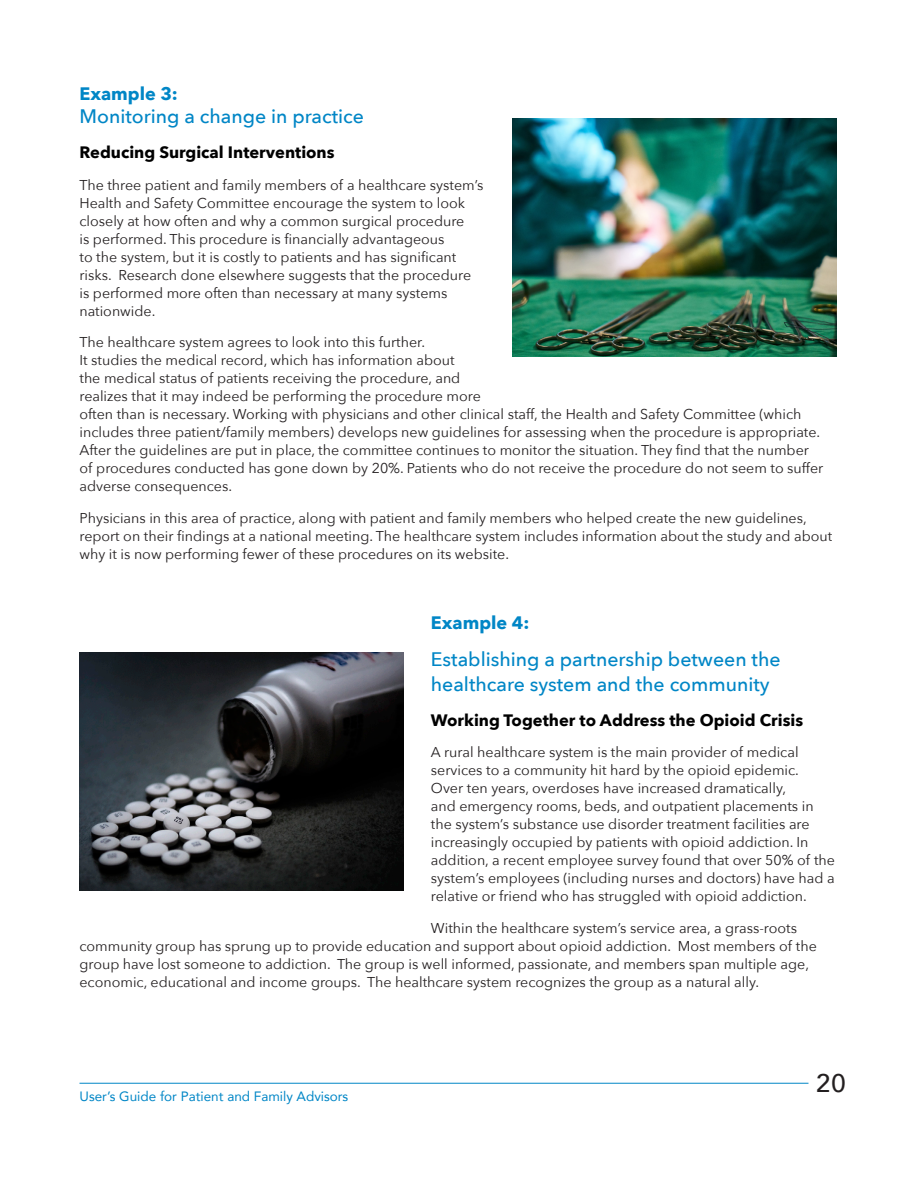
<style>
.page{position:relative;width:918px;height:1188px;background:#fff}
.page>*{position:absolute;margin:0;border:0;box-sizing:border-box;transform-origin:0 0}
.t1{font:500 25.5px "Avenir";color:#231f20}
.t2{font:500 19.5px/25.2px "Avenir Next";color:#0086c6}
.t3{font:700 18px "Avenir Next";color:#0086c6}
.t4{font:700 16.5px "Avenir Next";color:#000}
.t5{font:14.25px/18px "Avenir Next";color:#231f20}
.t6{font:13.5px "Avenir";color:#0086c6}
</style>
<div class="page">
<hr style="left:80px;top:1083px;width:728px;height:1px;background:#0086c6">
<img style="left:80px;top:652px;width:324px;height:239px">
<img style="left:513px;top:118px;width:324px;height:239px">
<p class="t3" style="left:80px;top:78px;width:100px">Example 3:</p>
<p class="t2" style="left:80px;top:103px;width:286px">Monitoring a change in practice</p>
<p class="t4" style="left:80px;top:138px;width:257px">Reducing Surgical Interventions</p>
<p class="t5" style="left:80px;top:175px;width:406px">The three patient and family members of a healthcare system’s Health and Safety Committee encourage the system to look closely at how often and why a common surgical procedure<br>is performed. This procedure is financially advantageous<br>to the system, but it is costly to patients and has significant risks. Research done elsewhere suggests that the procedure is performed more often than necessary at many systems nationwide.</p>
<p class="t5" style="left:80px;top:332px;width:745px">The healthcare system agrees to look into this further.<br>It studies the medical record, which has information about<br>the medical status of patients receiving the procedure, and<br>realizes that it may indeed be performing the procedure more<br>often than is necessary. Working with physicians and other clinical staff, the Health and Safety Committee (which includes three patient/family members) develops new guidelines for assessing when the procedure is appropriate.<br>After the guidelines are put in place, the committee continues to monitor the situation. They find that the number of procedures conducted has gone down by 20%. Patients who do not receive the procedure do not seem to suffer adverse consequences.</p>
<p class="t5" style="left:80px;top:508px;width:754px">Physicians in this area of practice, along with patient and family members who helped create the new guidelines, report on their findings at a national meeting. The healthcare system includes information about the study and about why it is now performing fewer of these procedures on its website.</p>
<p class="t3" style="left:431px;top:607px;width:100px">Example 4:</p>
<p class="t2" style="left:431px;top:646px;width:351px">Establishing a partnership between the healthcare system and the community</p>
<p class="t4" style="left:431px;top:706px;width:374px">Working Together to Address the Opioid Crisis</p>
<p class="t5" style="left:431px;top:743px;width:406px">A rural healthcare system is the main provider of medical services to a community hit hard by the opioid epidemic.<br>Over ten years, overdoses have increased dramatically,<br>and emergency rooms, beds, and outpatient placements in the system’s substance use disorder treatment facilities are increasingly occupied by patients with opioid addiction. In addition, a recent employee survey found that over 50% of the system’s employees (including nurses and doctors) have had a relative or friend who has struggled with opioid addiction.</p>
<p class="t5" style="left:80px;top:918px;width:739px;text-indent:351px">Within the healthcare system’s service area, a grass-roots community group has sprung up to provide education and support about opioid addiction. Most members of the group have lost someone to addiction. The group is well informed, passionate, and members span multiple age, economic, educational and income groups. The healthcare system recognizes the group as a natural ally.</p>
<p class="t6" style="left:80px;top:1086px;width:270px">User’s Guide for Patient and Family Advisors</p>
<h1 class="t1" style="left:816px;top:1061px;width:31px">20</h1>
</div>
